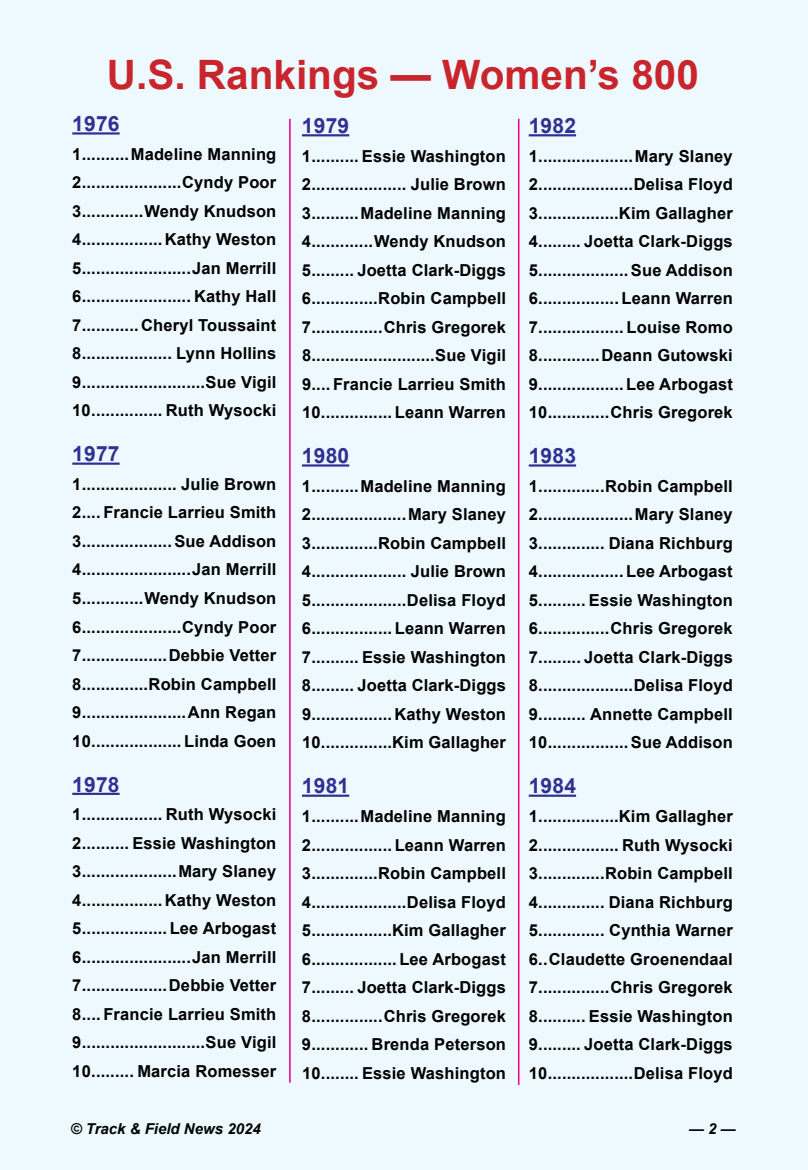
<style>
.page{position:relative;width:808px;height:1170px;background:#fff}
.page>*{position:absolute;margin:0;border:0;box-sizing:border-box;transform-origin:0 0}
.t1{font:700 40.5px "Arial";color:#c9252c}
.t2{font:700 21px "Arial";letter-spacing:.01em;color:#2e3192}
.t3{font:700 16.5px/28.5px "Arial";letter-spacing:.01em;color:#000;text-align:justify}
.t4{font:italic 700 15px "Arial";color:#000}
</style>
<div class="page">
<div style="left:0;top:0;width:808px;height:1169px;background:#edf9fe"></div>
<hr style="left:289px;top:119px;width:2px;height:963px;background:#ec008c">
<hr style="left:518px;top:119px;width:1px;height:965px;background:#ec008c">
<hr style="left:72px;top:132px;width:48px;height:2px;background:#2e3192">
<hr style="left:72px;top:462px;width:48px;height:2px;background:#2e3192">
<hr style="left:72px;top:792px;width:48px;height:2px;background:#2e3192">
<hr style="left:302px;top:134px;width:47px;height:2px;background:#2e3192">
<hr style="left:302px;top:464px;width:47px;height:2px;background:#2e3192">
<hr style="left:302px;top:794px;width:47px;height:2px;background:#2e3192">
<hr style="left:529px;top:134px;width:47px;height:2px;background:#2e3192">
<hr style="left:529px;top:464px;width:47px;height:2px;background:#2e3192">
<hr style="left:529px;top:794px;width:47px;height:2px;background:#2e3192">
<h1 class="t1" style="left:107px;top:48px;width:593px">U.S. Rankings — Women’s 800</h1>
<p class="t2" style="left:72px;top:110px;width:49px">1976</p>
<p class="t3" style="left:72px;top:140px;width:206px">1..........Madeline Manning 2.....................Cyndy Poor 3.............Wendy Knudson 4.................Kathy Weston 5.......................Jan Merrill 6....................... Kathy Hall 7............ Cheryl Toussaint 8................... Lynn Hollins 9..........................Sue Vigil 10............... Ruth Wysocki</p>
<p class="t2" style="left:72px;top:440px;width:49px">1977</p>
<p class="t3" style="left:72px;top:470px;width:206px">1.................... Julie Brown 2.... Francie Larrieu Smith 3...................Sue Addison 4.......................Jan Merrill 5.............Wendy Knudson 6.....................Cyndy Poor 7..................Debbie Vetter 8..............Robin Campbell 9......................Ann Regan 10................... Linda Goen</p>
<p class="t2" style="left:72px;top:770px;width:49px">1978</p>
<p class="t3" style="left:72px;top:800px;width:206px">1................. Ruth Wysocki 2.......... Essie Washington 3....................Mary Slaney 4.................Kathy Weston 5..................Lee Arbogast 6.......................Jan Merrill 7..................Debbie Vetter 8.... Francie Larrieu Smith 9..........................Sue Vigil 10......... Marcia Romesser</p>
<p class="t2" style="left:302px;top:112px;width:49px">1979</p>
<p class="t3" style="left:302px;top:142px;width:206px">1.......... Essie Washington 2.................... Julie Brown 3..........Madeline Manning 4.............Wendy Knudson 5......... Joetta Clark-Diggs 6..............Robin Campbell 7...............Chris Gregorek 8..........................Sue Vigil 9.... Francie Larrieu Smith 10............... Leann Warren</p>
<p class="t2" style="left:302px;top:442px;width:49px">1980</p>
<p class="t3" style="left:302px;top:472px;width:206px">1..........Madeline Manning 2....................Mary Slaney 3..............Robin Campbell 4.................... Julie Brown 5....................Delisa Floyd 6................. Leann Warren 7.......... Essie Washington 8......... Joetta Clark-Diggs 9.................Kathy Weston 10...............Kim Gallagher</p>
<p class="t2" style="left:302px;top:772px;width:49px">1981</p>
<p class="t3" style="left:302px;top:802px;width:206px">1..........Madeline Manning 2................. Leann Warren 3..............Robin Campbell 4....................Delisa Floyd 5.................Kim Gallagher 6..................Lee Arbogast 7......... Joetta Clark-Diggs 8...............Chris Gregorek 9............ Brenda Peterson 10........ Essie Washington</p>
<p class="t2" style="left:529px;top:112px;width:49px">1982</p>
<p class="t3" style="left:529px;top:142px;width:206px">1....................Mary Slaney 2....................Delisa Floyd 3.................Kim Gallagher 4......... Joetta Clark-Diggs 5...................Sue Addison 6................. Leann Warren 7.................. Louise Romo 8.............Deann Gutowski 9..................Lee Arbogast 10.............Chris Gregorek</p>
<p class="t2" style="left:529px;top:442px;width:49px">1983</p>
<p class="t3" style="left:529px;top:472px;width:206px">1..............Robin Campbell 2....................Mary Slaney 3.............. Diana Richburg 4..................Lee Arbogast 5.......... Essie Washington 6...............Chris Gregorek 7......... Joetta Clark-Diggs 8....................Delisa Floyd 9.......... Annette Campbell 10.................Sue Addison</p>
<p class="t2" style="left:529px;top:772px;width:49px">1984</p>
<p class="t3" style="left:529px;top:802px;width:206px">1.................Kim Gallagher 2................. Ruth Wysocki 3..............Robin Campbell 4.............. Diana Richburg 5.............. Cynthia Warner 6..Claudette Groenendaal 7...............Chris Gregorek 8.......... Essie Washington 9......... Joetta Clark-Diggs 10..................Delisa Floyd</p>
<p class="t4" style="left:71px;top:1119px;width:192px">© Track &amp; Field News 2024</p>
<p class="t4" style="left:689px;top:1119px;width:48px">— 2 —</p>
</div>
